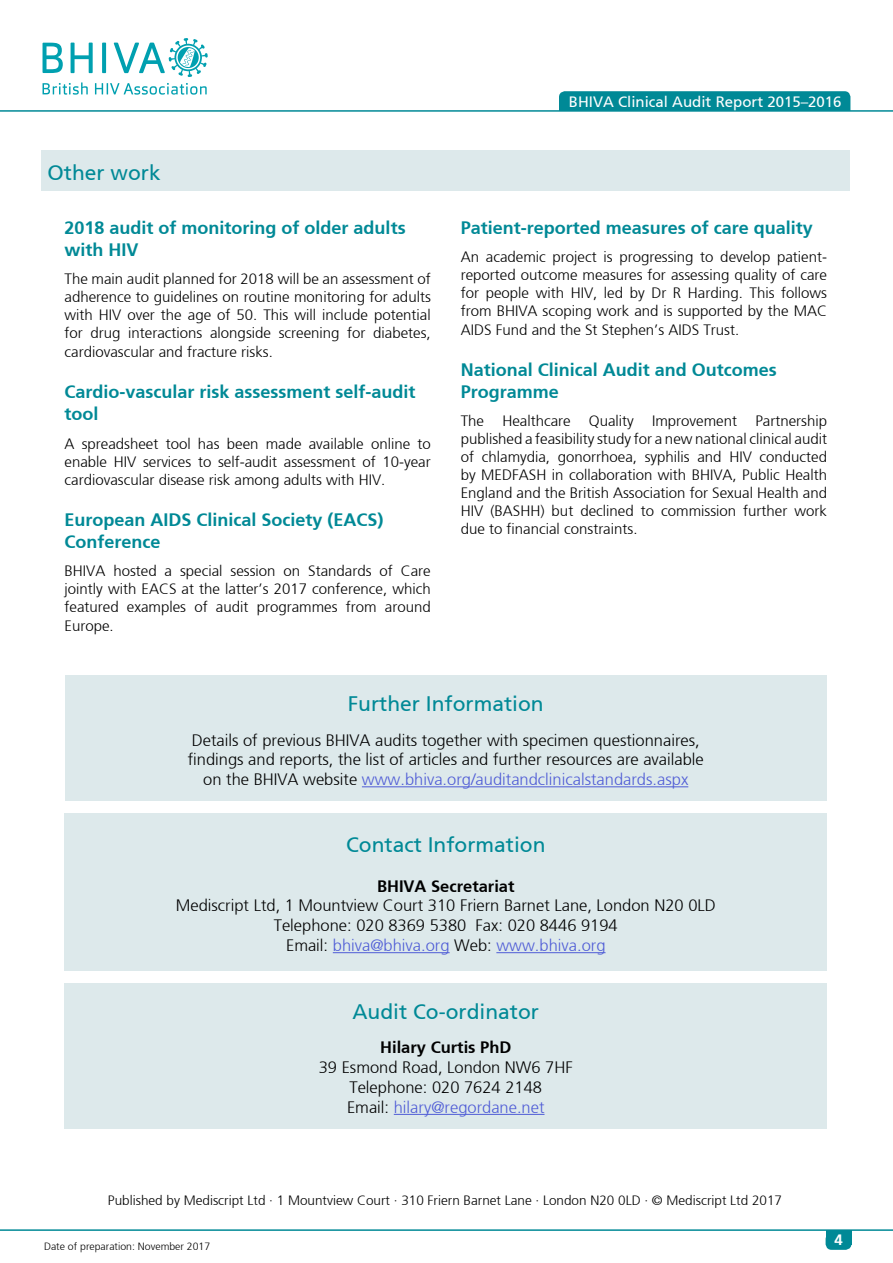
<style>
.page{position:relative;width:893px;height:1263px;background:#fff}
.page>*{position:absolute;margin:0;border:0;box-sizing:border-box;transform-origin:0 0}
.t1{font:21px "Frutiger Roman";color:#008996}
.t2{font:700 18px/21.6px "Frutiger";color:#008996}
.t3{font:300 16.5px/19.8px "Frutiger";color:#000;text-align:center}
.t4{font:700 16.5px "Frutiger";color:#000}
.t5{font:300 15px/18.1px "Frutiger";color:#000;text-align:justify}
.t6{font:15px "Frutiger Roman";color:#fff}
.t7{font:700 15px "Frutiger";color:#fff}
.t8{font:300 13.5px "Frutiger";color:#000}
.t9{font:300 10.5px "Frutiger";color:#000}
.s1{color:#4f5cd6}
</style>
<div class="page">
<hr style="left:0;top:110px;width:893px;height:2px;background:#008996">
<hr style="left:0;top:1229px;width:893px;height:2px;background:#008996">
<div style="left:559px;top:91px;width:291px;height:19px;background:#008996"></div>
<div style="left:826px;top:1233px;width:25px;height:17px;background:#008996;border-radius:6px"></div>
<div style="left:826px;top:1230px;width:25px;height:14px;background:#008996"></div>
<svg style="left:43px;top:43px;width:20px;height:30px"></svg>
<svg style="left:71px;top:43px;width:22px;height:30px"></svg>
<svg style="left:102px;top:43px;width:4px;height:30px"></svg>
<svg style="left:114px;top:38px;width:94px;height:39px"></svg>
<svg style="left:43px;top:82px;width:45px;height:13px"></svg>
<svg style="left:95px;top:83px;width:112px;height:12px"></svg>
<div style="left:65px;top:675px;width:761px;height:126px;background:#dde9eb"></div>
<hr style="left:362px;top:786px;width:326px;height:1px;background:#4f5cd6">
<div style="left:65px;top:813px;width:762px;height:157px;background:#dde9eb"></div>
<hr style="left:333px;top:952px;width:117px;height:1px;background:#4f5cd6">
<hr style="left:496px;top:952px;width:109px;height:1px;background:#4f5cd6">
<div style="left:65px;top:983px;width:762px;height:145px;background:#dde9eb"></div>
<hr style="left:394px;top:1114px;width:150px;height:1px;background:#4f5cd6">
<div style="left:42px;top:150px;width:808px;height:41px;background:#dde9eb"></div>
<h1 class="t1" style="left:48px;top:160px;width:115px">Other work</h1>
<p class="t2" style="left:65px;top:217px;width:343px">2018 audit of monitoring of older adults with HIV</p>
<p class="t5" style="left:65px;top:270px;width:368px">The main audit planned for 2018 will be an assessment of adherence to guidelines on routine monitoring for adults with HIV over the age of 50. This will include potential for drug interactions alongside screening for diabetes, cardiovascular and fracture risks.</p>
<p class="t2" style="left:65px;top:381px;width:353px">Cardio-vascular risk assessment self-audit tool</p>
<p class="t5" style="left:65px;top:434px;width:368px">A spreadsheet tool has been made available online to enable HIV services to self-audit assessment of 10-year cardiovascular disease risk among adults with HIV.</p>
<p class="t2" style="left:65px;top:509px;width:321px">European AIDS Clinical Society (EACS)<br>Conference</p>
<p class="t5" style="left:65px;top:562px;width:368px">BHIVA hosted a special session on Standards of Care jointly with EACS at the latter’s 2017 conference, which featured examples of audit programmes from around Europe.</p>
<p class="t6" style="left:569px;top:93px;width:274px">BHIVA Clinical Audit Report 2015–2016</p>
<p class="t2" style="left:461px;top:217px;width:354px">Patient-reported measures of care quality</p>
<p class="t5" style="left:461px;top:248px;width:368px">An academic project is progressing to develop patient&shy;reported outcome measures for assessing quality of care for people with HIV, led by Dr R Harding. This follows from BHIVA scoping work and is supported by the MAC AIDS Fund and the St Stephen’s AIDS Trust.</p>
<p class="t2" style="left:461px;top:359px;width:318px">National Clinical Audit and Outcomes<br>Programme</p>
<p class="t5" style="left:461px;top:412px;width:368px">The Healthcare Quality Improvement Partnership published a feasibility study for a new national clinical audit of chlamydia, gonorrhoea, syphilis and HIV conducted by MEDFASH in collaboration with BHIVA, Public Health England and the British Association for Sexual Health and HIV (BASHH) but declined to commission further work due to financial constraints.</p>
<h1 class="t1" style="left:348px;top:691px;width:198px">Further Information</h1>
<p class="t3" style="left:188px;top:730px;width:518px">Details of previous BHIVA audits together with specimen questionnaires, findings and reports, the list of articles and further resources are available on the BHIVA website <span class="s1">www.bhiva.org/auditandclinicalstandards.aspx</span></p>
<h1 class="t1" style="left:346px;top:832px;width:201px">Contact Information</h1>
<p class="t4" style="left:377px;top:876px;width:139px">BHIVA Secretariat</p>
<p class="t3" style="left:176px;top:896px;width:542px">Mediscript Ltd, 1 Mountview Court 310 Friern Barnet Lane, London N20 0LD<br>Telephone: 020 8369 5380 Fax: 020 8446 9194<br>Email: <span class="s1">bhiva@bhiva.org</span> Web: <span class="s1">www.bhiva.org</span></p>
<h1 class="t1" style="left:352px;top:999px;width:188px">Audit Co-ordinator</h1>
<p class="t4" style="left:380px;top:1038px;width:133px">Hilary Curtis PhD</p>
<p class="t3" style="left:319px;top:1058px;width:256px">39 Esmond Road, London NW6 7HF<br>Telephone: 020 7624 2148<br>Email: <span class="s1">hilary@regordane.net</span></p>
<p class="t8" style="left:108px;top:1193px;width:675px">Published by Mediscript Ltd · 1 Mountview Court · 310 Friern Barnet Lane · London N20 0LD · © Mediscript Ltd 2017</p>
<p class="t9" style="left:44px;top:1240px;width:168px">Date of preparation: November 2017</p>
<p class="t7" style="left:834px;top:1231px;width:10px">4</p>
</div>
